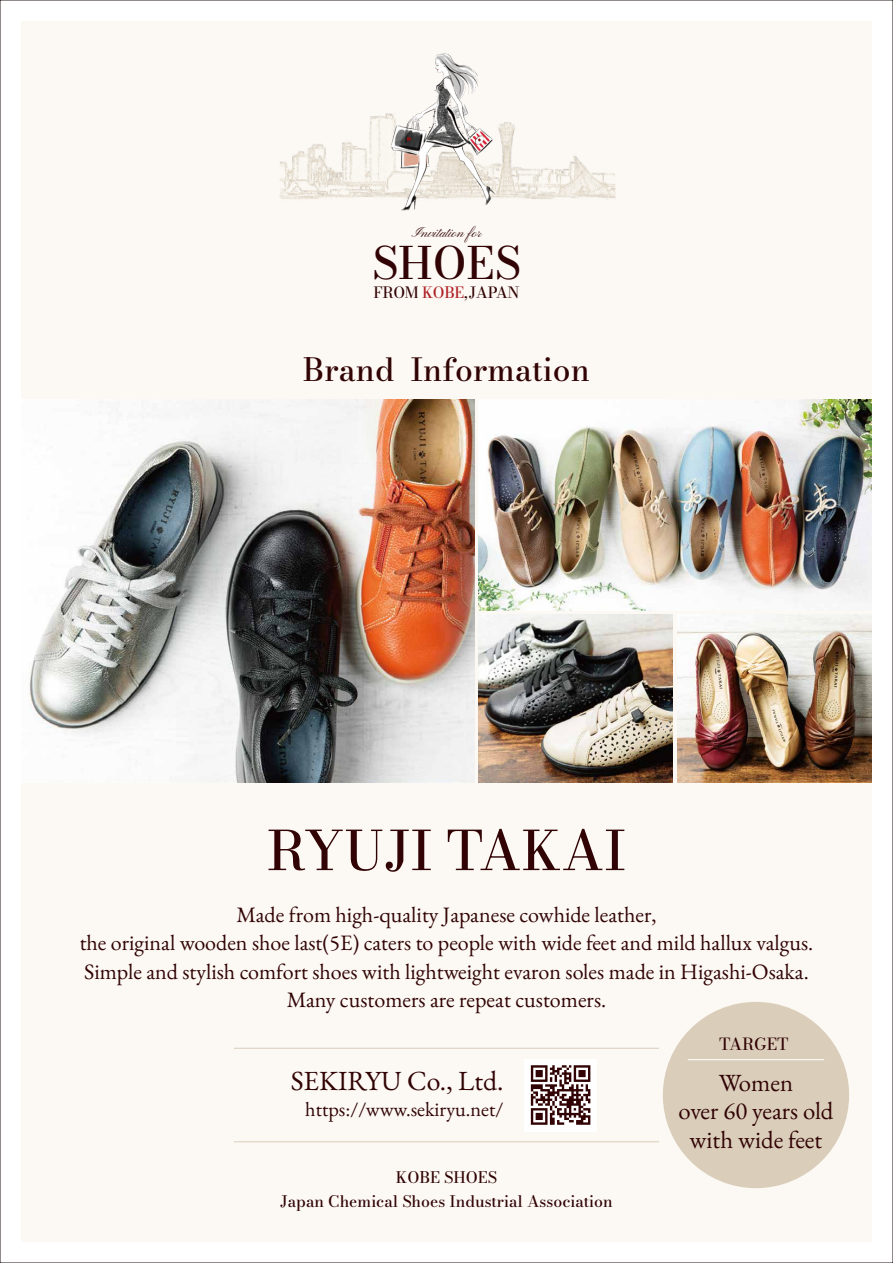
<style>
.page{position:relative;width:893px;height:1263px;background:#fff}
.page>*{position:absolute;margin:0;border:0;box-sizing:border-box;transform-origin:0 0}
.t1{font:500 54px "Bodoni Moda 9 pt";color:#310304}
.t2{font:500 44.25px "Bodoni Moda 9 pt";color:#310304}
.t3{font:500 31.5px "Bodoni Moda 9 pt";color:#310304}
.t4{font:27.75px "EB Garamond";color:#310304}
.t5{font:24.75px/28.5px "EB Garamond";color:#310304;text-align:center}
.t6{font:22.05px/28.5px "EB Garamond";color:#310304;text-align:center}
.t7{font:20.25px "EB Garamond";color:#310304}
.t8{font:500 16.5px "Bodoni Moda 9 pt";color:#310304}
.t9{font:500 15.75px/24px "Bodoni Moda 9 pt";color:#310304;text-align:center}
.t10{font:500 15.3px "Bodoni Moda 9 pt";letter-spacing:-.02em;color:#310304}
.t11{font:14.1px "Pinyon Script";color:#310304}
.s1{color:#af1f23}
</style>
<div class="page">
<img style="left:21px;top:21px;width:851px;height:1221px">
<p class="t11" style="left:412px;top:222px;width:71px">Invitation for</p>
<h2 class="t2" style="left:372px;top:233px;width:150px">SHOES</h2>
<p class="t10" style="left:373px;top:282px;width:148px">FROM <span class="s1">KOBE</span>,JAPAN</p>
<h3 class="t3" style="left:303px;top:347px;width:288px">Brand Information</h3>
<h1 class="t1" style="left:267px;top:813px;width:361px">RYUJI TAKAI</h1>
<p class="t6" style="left:80px;top:900px;width:735px">Made from high-quality Japanese cowhide leather,<br>the original wooden shoe last(5E) caters to people with wide feet and mild hallux valgus.<br>Simple and stylish comfort shoes with lightweight evaron soles made in Higashi-Osaka.<br>Many customers are repeat customers.</p>
<p class="t4" style="left:291px;top:1062px;width:214px">SEKIRYU Co., Ltd.</p>
<p class="t7" style="left:305px;top:1096px;width:200px">https://www.sekiryu.net/</p>
<p class="t9" style="left:280px;top:1165px;width:334px">KOBE SHOES<br>Japan Chemical Shoes Industrial Association</p>
<p class="t8" style="left:719px;top:1033px;width:71px">TARGET</p>
<p class="t5" style="left:678px;top:1068px;width:156px">Women<br>over 60 years old with wide feet</p>
</div>
